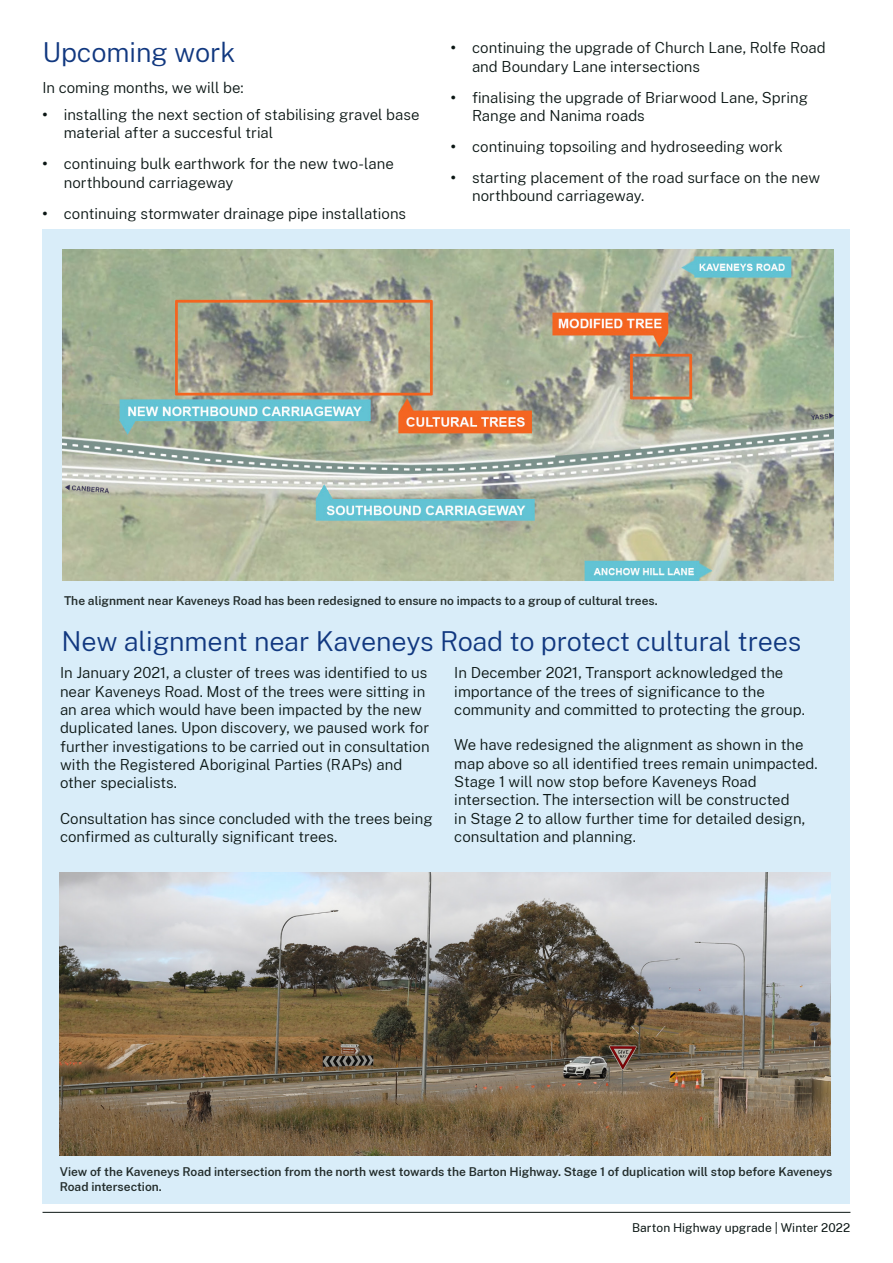
<style>
.page{position:relative;width:893px;height:1263px;background:#fff}
.page>*{position:absolute;margin:0;border:0;box-sizing:border-box;transform-origin:0 0}
.Heading_2__H2{font:300 27px "Public Sans NSW";letter-spacing:-.005em;color:#113880}
.Body{font:300 15px/18.3px "Public Sans NSW";color:#0b1614}
.t1{font:600 12px/15px "Public Sans NSW";color:#232d2c}
.t2{font:12px "Public Sans NSW";letter-spacing:.005em;color:#0b1614}
.s1{font-family:"Public Sans";font-weight:700}
</style>
<div class="page">
<div style="left:43px;top:230px;width:807px;height:974px;background:#d9edf9"></div>
<img style="left:60px;top:872px;width:771px;height:284px">
<img style="left:63px;top:249px;width:770px;height:331px">
<hr style="left:43px;top:1212px;width:807px;height:1px;background:#0b1614">
<h2 class="Heading_2__H2" style="left:43px;top:32px;width:194px">Upcoming work</h2>
<p class="Body" style="left:43px;top:78px;width:203px">In coming months, we will be:</p>
<p class="Body" style="left:64px;top:104px;width:357px;text-indent:-21px"><span class="s1">•</span> installing the next section of stabilising gravel base material after a succesful trial</p>
<p class="Body" style="left:64px;top:154px;width:332px;text-indent:-21px"><span class="s1">•</span> continuing bulk earthwork for the new two-lane northbound carriageway</p>
<p class="Body" style="left:43px;top:203px;width:365px"><span class="s1">•</span> continuing stormwater drainage pipe installations</p>
<p class="Body" style="left:472px;top:38px;width:355px;text-indent:-21px"><span class="s1">•</span> continuing the upgrade of Church Lane, Rolfe Road and Boundary Lane intersections</p>
<p class="Body" style="left:472px;top:87px;width:338px;text-indent:-21px"><span class="s1">•</span> finalising the upgrade of Briarwood Lane, Spring<br>Range and Nanima roads</p>
<p class="Body" style="left:451px;top:137px;width:333px"><span class="s1">•</span> continuing topsoiling and hydroseeding work</p>
<p class="Body" style="left:472px;top:168px;width:350px;text-indent:-21px"><span class="s1">•</span> starting placement of the road surface on the new northbound carriageway.</p>
<p class="t1" style="left:64px;top:592px;width:595px">The alignment near Kaveneys Road has been redesigned to ensure no impacts to a group of cultural trees.</p>
<h2 class="Heading_2__H2" style="left:62px;top:621px;width:741px">New alignment near Kaveneys Road to protect cultural trees</h2>
<p class="Body" style="left:60px;top:663px;width:371px">In January 2021, a cluster of trees was identified to us near Kaveneys Road. Most of the trees were sitting in an area which would have been impacted by the new duplicated lanes. Upon discovery, we paused work for further investigations to be carried out in consultation with the Registered Aboriginal Parties (RAPs) and other specialists.</p>
<p class="Body" style="left:60px;top:808px;width:374px">Consultation has since concluded with the trees being confirmed as culturally significant trees.</p>
<p class="Body" style="left:454px;top:663px;width:352px">In December 2021, Transport acknowledged the importance of the trees of significance to the community and committed to protecting the group.</p>
<p class="Body" style="left:454px;top:735px;width:365px">We have redesigned the alignment as shown in the map above so all identified trees remain unimpacted.<br>Stage 1 will now stop before Kaveneys Road intersection. The intersection will be constructed<br>in Stage 2 to allow further time for detailed design, consultation and planning.</p>
<p class="t1" style="left:60px;top:1163px;width:774px">View of the Kaveneys Road intersection from the north west towards the Barton Highway. Stage 1 of duplication will stop before Kaveneys<br>Road intersection.</p>
<p class="t2" style="left:632px;top:1219px;width:220px">Barton Highway upgrade | Winter 2022</p>
</div>
